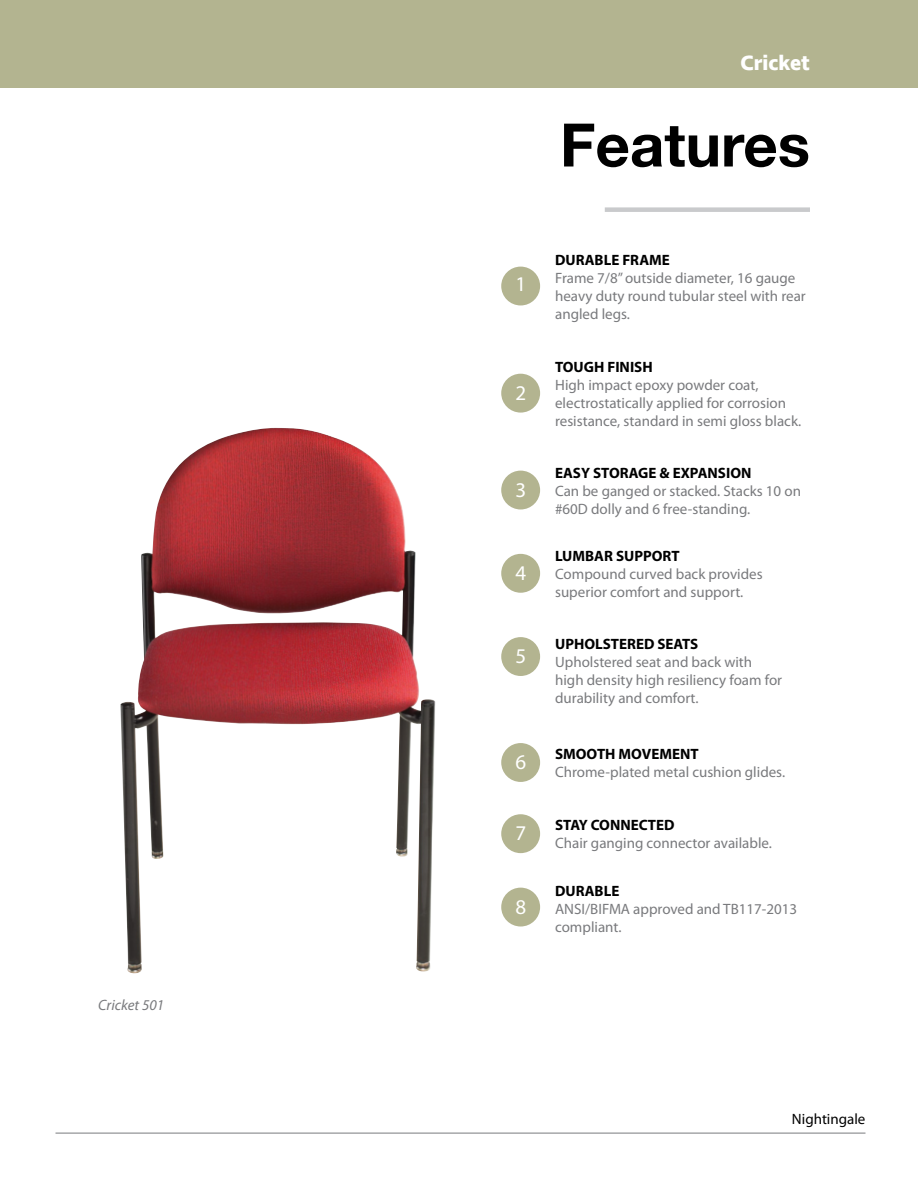
<style>
.page{position:relative;width:918px;height:1188px;background:#fff}
.page>*{position:absolute;margin:0;border:0;box-sizing:border-box;transform-origin:0 0}
.t1{font:700 60px "Helvetica Neue";color:#000}
.t2{font:21px "Myriad Pro";color:#fff}
.t3{font:700 21px "Ingra";color:#fff}
.t4{font:15px/18px "Myriad Pro";color:#797a7d}
.t5{font:700 15px "Myriad Pro";color:#000}
.t6{font:15px "Myriad Pro";color:#000}
.t7{font:italic 15px "Myriad Pro";color:#797a7d}
</style>
<div class="page">
<hr style="left:56px;top:1133px;width:810px;height:1px;background:#797a7d">
<div style="left:0;top:0;width:918px;height:87px;background:#b3b490"></div>
<div style="left:605px;top:207px;width:205px;height:5px;background:#c9cacc"></div>
<div style="left:501px;top:267px;width:39px;height:38px;background:#b3b490;border-radius:50%"></div>
<div style="left:501px;top:374px;width:39px;height:39px;background:#b3b490;border-radius:50%"></div>
<div style="left:501px;top:471px;width:39px;height:38px;background:#b3b490;border-radius:50%"></div>
<div style="left:501px;top:554px;width:39px;height:39px;background:#b3b490;border-radius:50%"></div>
<div style="left:501px;top:637px;width:39px;height:39px;background:#b3b490;border-radius:50%"></div>
<div style="left:501px;top:743px;width:39px;height:39px;background:#b3b490;border-radius:50%"></div>
<div style="left:501px;top:814px;width:39px;height:39px;background:#b3b490;border-radius:50%"></div>
<div style="left:501px;top:888px;width:39px;height:39px;background:#b3b490;border-radius:50%"></div>
<img style="left:120px;top:427px;width:316px;height:547px">
<p class="t7" style="left:98px;top:996px;width:67px">Cricket 501</p>
<h2 class="t3" style="left:740px;top:50px;width:71px">Cricket</h2>
<h1 class="t1" style="left:560px;top:108px;width:252px">Features</h1>
<h2 class="t2" style="left:515px;top:271px;width:12px">1</h2>
<h2 class="t2" style="left:515px;top:380px;width:12px">2</h2>
<h2 class="t2" style="left:515px;top:477px;width:12px">3</h2>
<h2 class="t2" style="left:515px;top:560px;width:12px">4</h2>
<h2 class="t2" style="left:515px;top:643px;width:12px">5</h2>
<h2 class="t2" style="left:515px;top:749px;width:12px">6</h2>
<h2 class="t2" style="left:515px;top:820px;width:12px">7</h2>
<h2 class="t2" style="left:515px;top:894px;width:12px">8</h2>
<p class="t5" style="left:555px;top:250px;width:116px">DURABLE FRAME</p>
<p class="t4" style="left:555px;top:268px;width:252px">Frame 7/8” outside diameter, 16 gauge heavy duty round tubular steel with rear angled legs.</p>
<p class="t5" style="left:555px;top:357px;width:99px">TOUGH FINISH</p>
<p class="t4" style="left:555px;top:375px;width:248px">High impact epoxy powder coat, electrostatically applied for corrosion resistance, standard in semi gloss black.</p>
<p class="t5" style="left:555px;top:463px;width:198px">EASY STORAGE &amp; EXPANSION</p>
<p class="t4" style="left:555px;top:481px;width:247px">Can be ganged or stacked. Stacks 10 on #60D dolly and 6 free-standing.</p>
<p class="t5" style="left:555px;top:546px;width:126px">LUMBAR SUPPORT</p>
<p class="t4" style="left:555px;top:565px;width:209px">Compound curved back provides superior comfort and support.</p>
<p class="t5" style="left:555px;top:634px;width:145px">UPHOLSTERED SEATS</p>
<p class="t4" style="left:555px;top:652px;width:229px">Upholstered seat and back with high density high resiliency foam for durability and comfort.</p>
<p class="t5" style="left:555px;top:744px;width:145px">SMOOTH MOVEMENT</p>
<p class="t4" style="left:555px;top:763px;width:232px">Chrome-plated metal cushion glides.</p>
<p class="t5" style="left:555px;top:815px;width:121px">STAY CONNECTED</p>
<p class="t4" style="left:555px;top:834px;width:218px">Chair ganging connector available.</p>
<p class="t5" style="left:555px;top:881px;width:66px">DURABLE</p>
<p class="t4" style="left:555px;top:900px;width:244px">ANSI/BIFMA approved and TB117-2013 compliant.</p>
<p class="t6" style="left:792px;top:1110px;width:75px">Nightingale</p>
</div>
